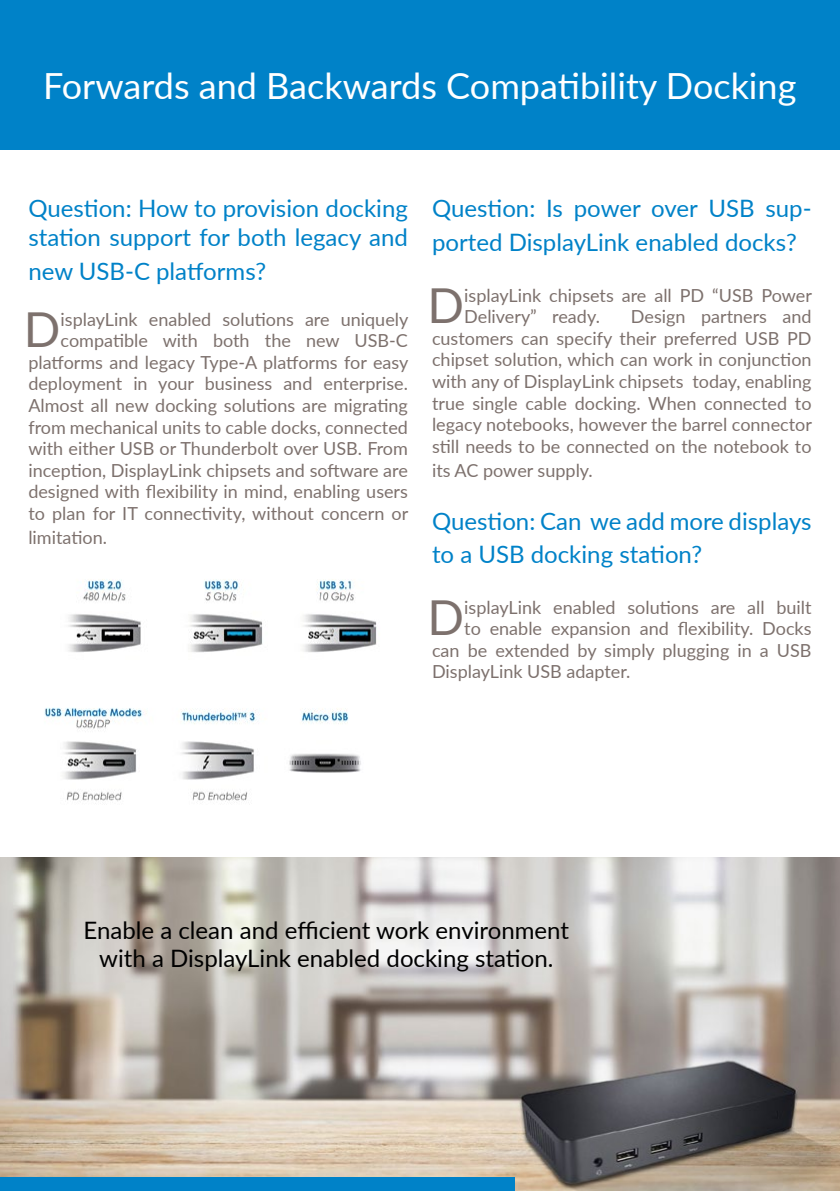
<style>
.page{position:relative;width:840px;height:1191px;background:#fff}
.page>*{position:absolute;margin:0;border:0;box-sizing:border-box;transform-origin:0 0}
.t1{font:48.2px "Lato";color:#7d716d}
.t2{font:36px "Lato";color:#fff}
.t3{font:24px/33.6px "Lato";color:#0082c8}
.t4{font:24px/28.8px "Lato";color:#000;text-align:center}
.t5{font:18px/21.6px "Lato";color:#7d716d}
</style>
<div class="page">
<img style="left:44px;top:579px;width:333px;height:223px">
<img style="left:0;top:857px;width:839px;height:334px">
<div style="left:0;top:0;width:839px;height:149px;background:#0082c8"></div>
<hr style="left:839px;top:0;width:1px;height:149px;background:#0082c8">
<div style="left:0;top:1177px;width:514px;height:14px;background:#0082c8"></div>
<h2 class="t2" style="left:43px;top:60px;width:754px">Forwards and Backwards Compatibility Docking</h2>
<h3 class="t3" style="left:28px;top:193px;width:381px;line-height:28.8px">Question: How to provision docking station support for both legacy and</h3>
<h3 class="t3" style="left:28px;top:253px;width:239px">new USB-C platforms?</h3>
<h1 class="t1" style="left:24px;top:295px;width:38px">D</h1>
<p class="t5" style="left:28px;top:307px;width:381px;text-align:right">isplayLink enabled solutions are uniquely compatible with both the new USB-C platforms and legacy Type-A platforms for easy deployment in your business and enterprise.<br>Almost all new docking solutions are migrating from mechanical units to cable docks, connected with either USB or Thunderbolt over USB. From inception, DisplayLink chipsets and software are designed with flexibility in mind, enabling users to plan for IT connectivity, without concern or</p>
<p class="t5" style="left:28px;top:526px;width:80px">limitation.</p>
<h3 class="t3" style="left:432px;top:191px;width:381px">Question: Is power over USB sup&shy;ported DisplayLink enabled docks?</h3>
<h1 class="t1" style="left:427px;top:271px;width:38px">D</h1>
<p class="t5" style="left:464px;top:283px;width:349px">isplayLink chipsets are all PD “USB Power<br>Delivery” ready.</p>
<p class="t5" style="left:432px;top:305px;width:381px;text-align:justify;text-indent:199px">Design partners and customers can specify their preferred USB PD chipset solution, which can work in conjunction with any of DisplayLink chipsets today, enabling true single cable docking. When connected to legacy notebooks, however the barrel connector still needs to be connected on the notebook to</p>
<p class="t5" style="left:432px;top:458px;width:162px">its AC power supply.</p>
<h3 class="t3" style="left:432px;top:503px;width:381px">Question: Can we add more displays to a USB docking station?</h3>
<h1 class="t1" style="left:427px;top:583px;width:38px">D</h1>
<p class="t5" style="left:464px;top:595px;width:348px">isplayLink enabled solutions are all built</p>
<p class="t5" style="left:464px;top:617px;width:348px">to enable expansion and flexibility. Docks</p>
<p class="t5" style="left:432px;top:638px;width:381px">can be extended by simply plugging in a USB</p>
<p class="t5" style="left:432px;top:660px;width:200px">DisplayLink USB adapter.</p>
<h3 class="t4" style="left:83px;top:914px;width:487px">Enable a clean and efficient work environment with a DisplayLink enabled docking station.</h3>
</div>
